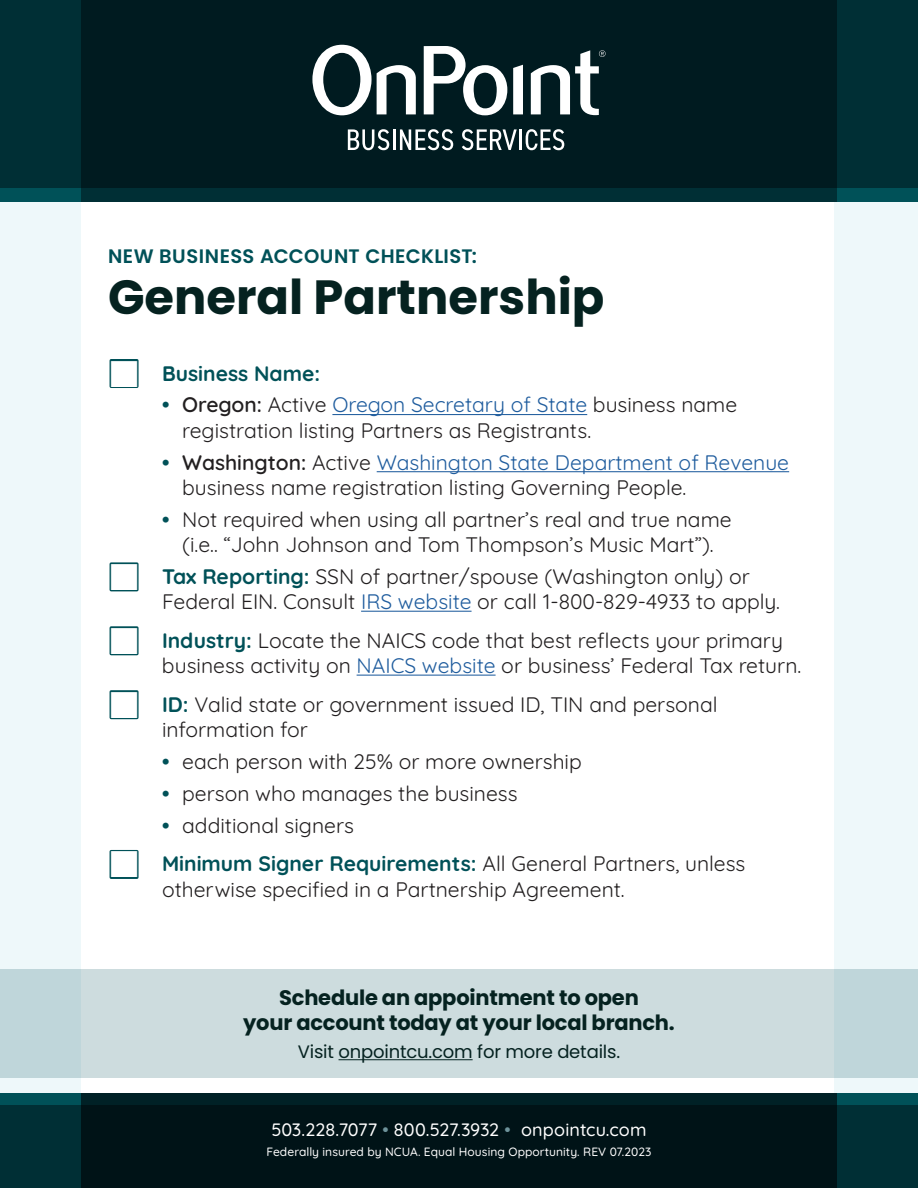
<style>
.page{position:relative;width:918px;height:1188px;background:#fff}
.page>*{position:absolute;margin:0;border:0;box-sizing:border-box;transform-origin:0 0}
.t1{font:700 48px "Poppins";color:#052220}
.t2{font:21px/25.2px "Quicksand";color:#221f20}
.t3{font:700 21px/25.2px "Poppins";letter-spacing:-.01em;color:#052220;text-align:center}
.t4{font:700 21px "Quicksand";color:#005158}
.t5{font:600 19.5px "Poppins";letter-spacing:.02em;color:#005158}
.t6{font:500 18px "Quicksand";letter-spacing:-.005em;color:#fff}
.t7{font:18px "Poppins";letter-spacing:-.01em;color:#052220}
.t8{font:500 12px "Quicksand";letter-spacing:.005em;color:#fff}
.s1{font-weight:700;color:#005158}
.s2{font-weight:600}
.s3{color:#205d9e}
.s4{color:#6e939b}
</style>
<div class="page">
<div style="left:0;top:0;width:81px;height:1188px;background:#eef8fa"></div>
<div style="left:835px;top:0;width:83px;height:1188px;background:#eef8fa"></div>
<div style="left:0;top:0;width:918px;height:188px;background:#002f35"></div>
<svg style="left:81px;top:0;width:756px;height:202px;fill:#001b20"></svg>
<svg style="left:312px;top:45px;width:104px;height:70px"></svg>
<svg style="left:424px;top:46px;width:83px;height:69px"></svg>
<svg style="left:513px;top:65px;width:10px;height:49px"></svg>
<svg style="left:531px;top:50px;width:75px;height:65px"></svg>
<svg style="left:348px;top:129px;width:41px;height:21px"></svg>
<hr style="left:393px;top:129px;width:2px;height:21px;background:#fff">
<svg style="left:400px;top:129px;width:53px;height:21px"></svg>
<svg style="left:462px;top:129px;width:55px;height:21px"></svg>
<hr style="left:519px;top:129px;width:3px;height:21px;background:#fff">
<svg style="left:526px;top:129px;width:38px;height:21px"></svg>
<hr style="left:332px;top:414px;width:255px;height:1px;background:#205d9e">
<hr style="left:377px;top:471px;width:412px;height:1px;background:#205d9e">
<hr style="left:361px;top:611px;width:111px;height:1px;background:#205d9e">
<hr style="left:357px;top:675px;width:139px;height:1px;background:#205d9e">
<div style="left:0;top:1093px;width:918px;height:95px;background:#005158"></div>
<div style="left:0;top:1106px;width:918px;height:82px;background:#002f35"></div>
<div style="left:81px;top:1093px;width:756px;height:95px;background:linear-gradient(to right,#001519,#001519)"></div>
<div style="left:0;top:969px;width:918px;height:108px;background:linear-gradient(to right,#cbdbdd,#cadbdd)"></div>
<hr style="left:339px;top:1059px;width:134px;height:1px;background:#052220">
<p class="t5" style="left:108px;top:245px;width:370px">NEW BUSINESS ACCOUNT CHECKLIST:</p>
<h1 class="t1" style="left:108px;top:276px;width:498px">General Partnership</h1>
<p class="t4" style="left:162px;top:365px;width:160px">Business Name:</p>
<p class="t2" style="left:182px;top:394px;width:557px;text-indent:-20px"><span class="s1">•</span> <span class="s2">Oregon:</span> Active <span class="s3">Oregon Secretary of State</span> business name registration listing Partners as Registrants.</p>
<p class="t2" style="left:182px;top:451px;width:608px;text-indent:-20px"><span class="s1">•</span> <span class="s2">Washington:</span> Active <span class="s3">Washington State Department of Revenue </span>business name registration listing Governing People.</p>
<p class="t2" style="left:162px;top:508px;width:571px;text-align:center"><span class="s1">•</span> Not required when using all partner’s real and true name (i.e.. “John Johnson and Tom Thompson’s Music Mart”).</p>
<p class="t2" style="left:162px;top:565px;width:620px"><span class="s1">Tax Reporting:</span> SSN of partner/spouse (Washington only) or<br>Federal EIN. Consult <span class="s3">IRS website</span> or call 1-800-829-4933 to apply.</p>
<p class="t2" style="left:162px;top:626px;width:641px"><span class="s1">Industry:</span> Locate the NAICS code that best re昀氀ects your primary business activity on <span class="s3">NAICS website</span> or business’ Federal Tax return.</p>
<p class="t2" style="left:162px;top:693px;width:557px"><span class="s1">ID:</span> Valid state or government issued ID, TIN and personal information for</p>
<p class="t2" style="left:162px;top:750px;width:421px"><span class="s1">•</span> each person with 25% or more ownership</p>
<p class="t2" style="left:162px;top:782px;width:357px"><span class="s1">•</span> person who manages the business</p>
<p class="t2" style="left:162px;top:807px;width:585px;line-height:38.7px"><span class="s1">•</span> additional signers<br><span class="s1">Minimum Signer Requirements:</span> All General Partners, unless</p>
<p class="t2" style="left:162px;top:875px;width:464px">otherwise speci昀椀ed in a Partnership Agreement.</p>
<p class="t3" style="left:243px;top:987px;width:433px">Schedule an appointment to open<br>your account today at your local branch.</p>
<p class="t7" style="left:298px;top:1045px;width:324px">Visit onpointcu.com for more details.</p>
<p class="t6" style="left:271px;top:1123px;width:377px">503.228.7077 <span class="s4">•</span> 800.527.3932 <span class="s4">•</span> onpointcu.com</p>
<p class="t8" style="left:266px;top:1147px;width:387px">Federally insured by NCUA. Equal Housing Opportunity. REV 07.2023</p>
</div>
